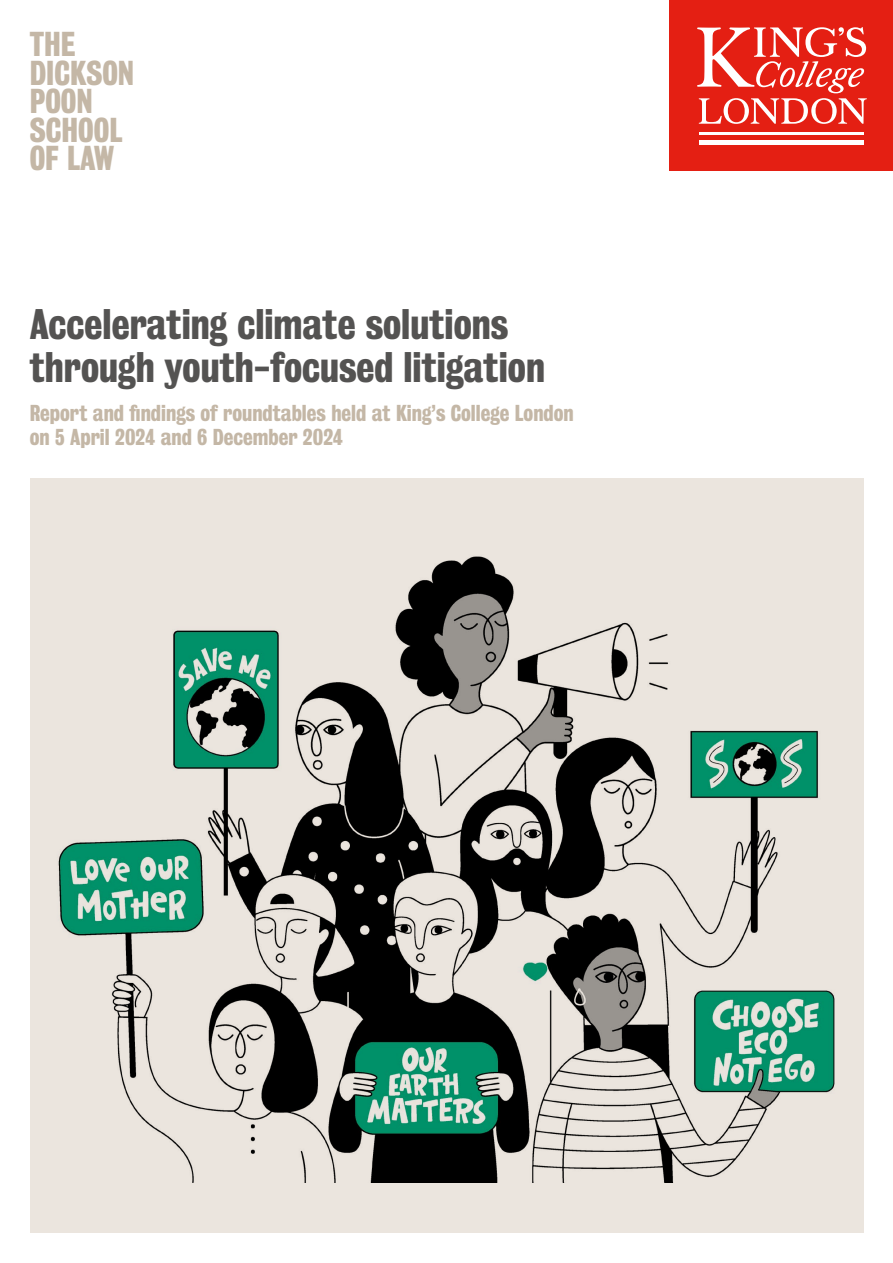
<style>
.page{position:relative;width:893px;height:1263px;background:#fff}
.page>*{position:absolute;margin:0;border:0;box-sizing:border-box;transform-origin:0 0}
.t1{font:39px/42.8px "Kings Bureau Grot Three Seven";color:#545352}
.t2{font:31.5px/28.5px "Kings Bureau Grot Three Seven";color:#c4b7a6}
.t3{font:21px/24px "Kings Bureau Grot Three Seven";color:#c4b7a6}
</style>
<div class="page">
<div style="left:30px;top:478px;width:833px;height:755px;background:#ebe5de"></div>
<img style="left:58px;top:556px;width:777px;height:626px">
<div style="left:670px;top:0;width:223px;height:170px;background:#e41f13"></div>
<hr style="left:699px;top:133px;width:164px;height:2px;background:#fff">
<div style="left:699px;top:140px;width:164px;height:5px;background:#fff"></div>
<svg style="left:697px;top:27px;width:170px;height:97px"></svg>
<h2 class="t2" style="left:30px;top:30px;width:106px">THE<br>DICKSON<br>POON<br>SCHOOL<br>OF LAW</h2>
<h1 class="t1" style="left:30px;top:303px;width:517px">Accelerating climate solutions through youth-focused litigation</h1>
<p class="t3" style="left:30px;top:401px;width:545px">Report and findings of roundtables held at King’s College London on 5 April 2024 and 6 December 2024</p>
</div>
